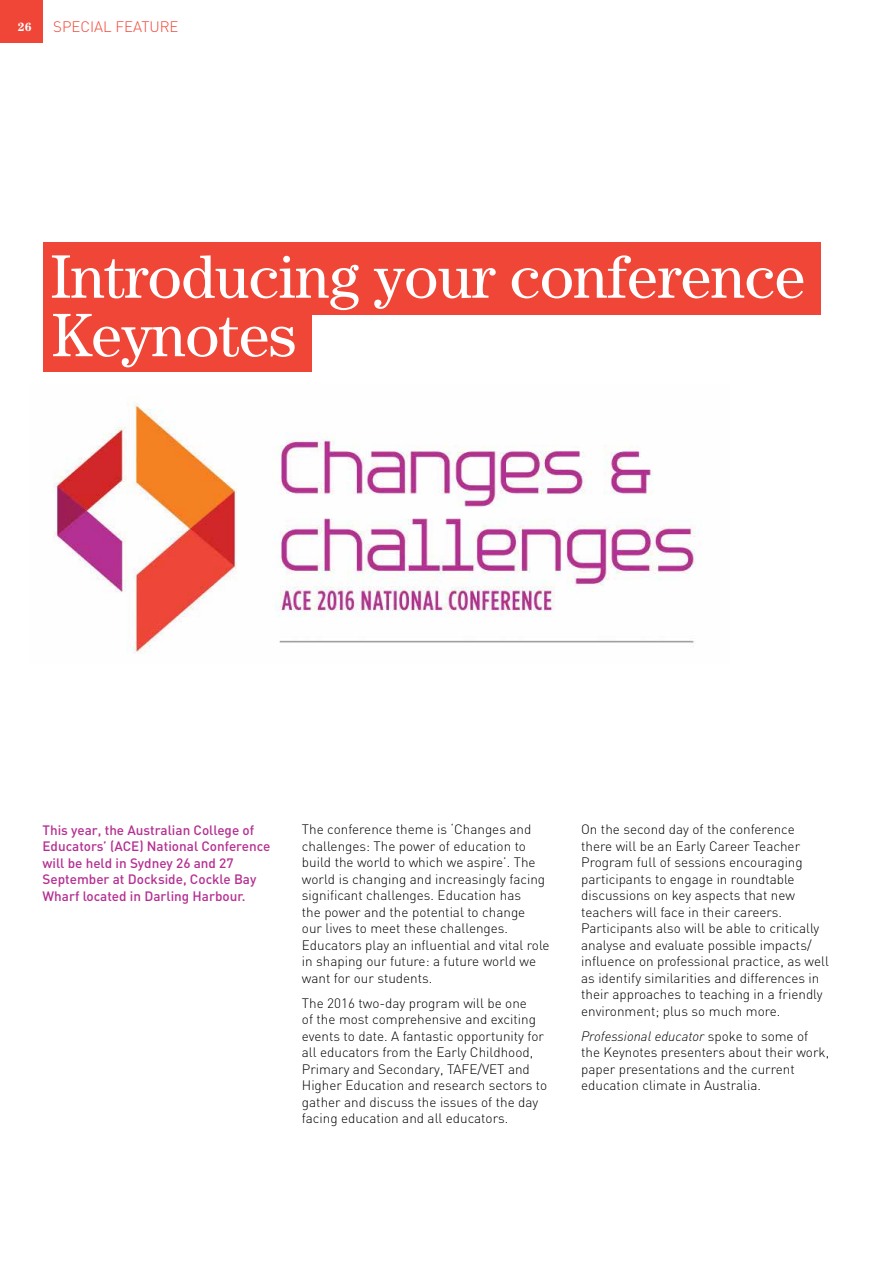
<style>
.page{position:relative;width:893px;height:1263px;background:#fff}
.page>*{position:absolute;margin:0;border:0;box-sizing:border-box;transform-origin:0 0}
.t1{font:61.5px/58.5px "Century";letter-spacing:-.01em;color:#fff}
.t2{font:300 15px "DIN";color:#f04637}
.t3{font:300 13.5px/16.5px "DIN";color:#000}
.t4{font:500 13.5px/16.5px "DIN";color:#b52f92}
.t5{font:italic 300 13.5px "DINOT";color:#000}
.t6{font:700 12px "Century";color:#fff}
.s1{font-family:"DIN";font-style:normal}
</style>
<div class="page">
<img style="left:53px;top:402px;width:643px;height:252px">
<div style="left:0;top:0;width:43px;height:43px;background:#f04637"></div>
<div style="left:44px;top:242px;width:777px;height:73px;background:#f04637"></div>
<div style="left:44px;top:307px;width:268px;height:65px;background:#f04637"></div>
<p class="t6" style="left:18px;top:20px;width:15px">26</p>
<p class="t2" style="left:53px;top:17px;width:127px">SPECIAL FEATURE</p>
<h1 class="t1" style="left:51px;top:246px;width:756px">Introducing your conference<br>Keynotes</h1>
<p class="t3" style="left:302px;top:821px;width:249px">The conference theme is ‘Changes and challenges: The power of education to build the world to which we aspire’. The world is changing and increasingly facing significant challenges. Education has<br>the power and the potential to change<br>our lives to meet these challenges.<br>Educators play an influential and vital role in shaping our future: a future world we want for our students.</p>
<p class="t3" style="left:302px;top:995px;width:247px">The 2016 two-day program will be one<br>of the most comprehensive and exciting events to date. A fantastic opportunity for all educators from the Early Childhood, Primary and Secondary, TAFE/VET and Higher Education and research sectors to gather and discuss the issues of the day facing education and all educators.</p>
<p class="t4" style="left:43px;top:821px;width:229px">This year, the Australian College of Educators’ (ACE) National Conference will be held in Sydney 26 and 27<br>September at Dockside, Cockle Bay Wharf located in Darling Harbour.</p>
<p class="t3" style="left:581px;top:821px;width:249px">On the second day of the conference there will be an Early Career Teacher Program full of sessions encouraging participants to engage in roundtable discussions on key aspects that new teachers will face in their careers.<br>Participants also will be able to critically analyse and evaluate possible impacts/ influence on professional practice, as well as identify similarities and differences in their approaches to teaching in a friendly environment; plus so much more.</p>
<p class="t5" style="left:581px;top:1028px;width:229px">Professional educator <span class="s1">spoke to some of</span></p>
<p class="t3" style="left:581px;top:1044px;width:250px">the Keynotes presenters about their work, paper presentations and the current education climate in Australia.</p>
</div>
